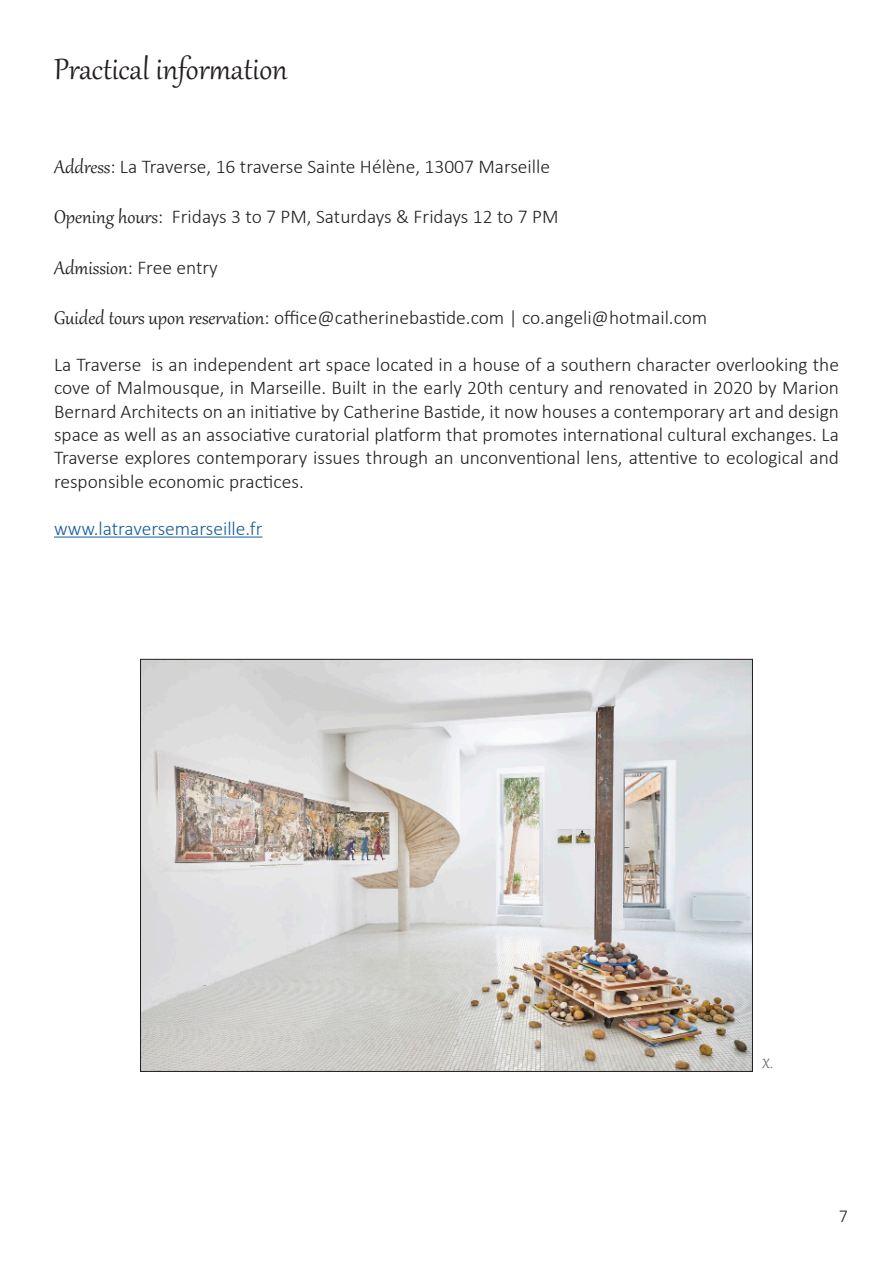
<style>
.page{position:relative;width:893px;height:1263px;background:#fff}
.page>*{position:absolute;margin:0;border:0;box-sizing:border-box;transform-origin:0 0}
.t1{font:36px "Gabriola";color:#231f20}
.t2{font:300 19.5px/23.4px "Calibri";color:#231f20;text-align:justify}
.t3{font:300 19.5px "Calibri";color:#175d9e}
.t4{font:300 18px "Calibri";color:#231f20}
.t5{font:16.5px "Gabriola";color:#636366}
.s1{font-family:"Gabriola";font-weight:400;font-size:22.5px}
</style>
<div class="page">
<img style="left:142px;top:661px;width:609px;height:408px">
<hr style="left:54px;top:536px;width:208px;height:1px;background:#175d9e">
<p class="t1" style="left:54px;top:45px;width:235px">Practical information</p>
<p class="t2" style="left:54px;top:154px;width:498px"><span class="s1">Address</span>: La Traverse, 16 traverse Sainte Hélène, 13007 Marseille</p>
<p class="t2" style="left:54px;top:205px;width:506px"><span class="s1">Opening hours</span>: Fridays 3 to 7 PM, Saturdays &amp; Fridays 12 to 7 PM</p>
<p class="t2" style="left:54px;top:255px;width:165px"><span class="s1">Admission</span>: Free entry</p>
<p class="t2" style="left:54px;top:306px;width:655px"><span class="s1">Guided tours upon reservation</span>: office@catherinebastide.com | co.angeli@hotmail.com</p>
<p class="t2" style="left:54px;top:352px;width:786px">La Traverse is an independent art space located in a house of a southern character overlooking the cove of Malmousque, in Marseille. Built in the early 20th century and renovated in 2020 by Marion Bernard Architects on an initiative by Catherine Bastide, it now houses a contemporary art and design space as well as an associative curatorial platform that promotes international cultural exchanges. La Traverse explores contemporary issues through an unconventional lens, attentive to ecological and responsible economic practices.</p>
<p class="t3" style="left:54px;top:516px;width:210px">www.latraversemarseille.fr</p>
<p class="t5" style="left:762px;top:1053px;width:12px">X.</p>
<p class="t4" style="left:839px;top:1205px;width:11px">7</p>
</div>
